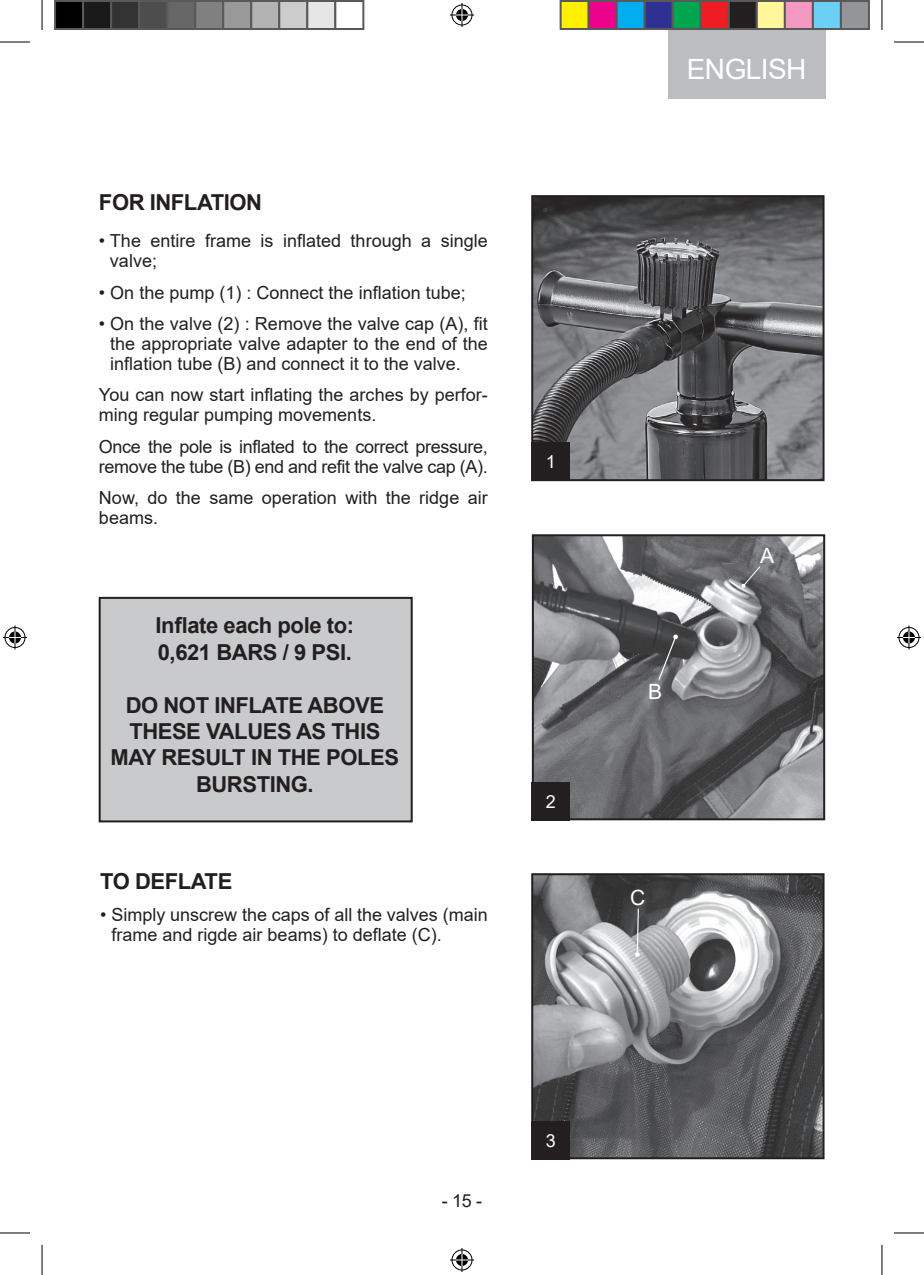
<style>
.page{position:relative;width:924px;height:1275px;background:#fff}
.page>*{position:absolute;margin:0;border:0;box-sizing:border-box;transform-origin:0 0}
.t1{font:28px "Arial";letter-spacing:-.02em;color:#fff}
.t2{font:700 22px/26.4px "Arial";letter-spacing:-.02em;color:#231f20}
.t3{font:21px "Arial";color:#fff}
.t4{font:18px/20px "Arial";color:#231f20}
.t5{font:18px/20px "Arial";letter-spacing:-.02em;color:#231f20}
.t6{font:18px "Arial";color:#fff}
</style>
<div class="page">
<div style="left:100px;top:598px;width:311px;height:223px;background:#c9cacc"></div>
<div style="left:99px;top:597px;width:313px;height:225px;border:2px solid #231f20"></div>
<div style="left:668px;top:14px;width:156px;height:85px;background:#bcbdc0"></div>
<img style="left:534px;top:537px;width:287px;height:280px">
<div style="left:531px;top:534px;width:293px;height:286px;border:2px solid #231f20"></div>
<img style="left:534px;top:876px;width:287px;height:280px">
<div style="left:531px;top:873px;width:293px;height:286px;border:2px solid #231f20"></div>
<div style="left:531px;top:781px;width:38px;height:39px;background:#231f20"></div>
<div style="left:531px;top:1120px;width:38px;height:39px;background:#231f20"></div>
<svg style="left:740px;top:565px;width:21px;height:23px"></svg>
<svg style="left:657px;top:634px;width:21px;height:47px"></svg>
<svg style="left:634px;top:907px;width:5px;height:50px"></svg>
<img style="left:534px;top:198px;width:287px;height:280px">
<div style="left:531px;top:195px;width:293px;height:286px;border:2px solid #231f20"></div>
<div style="left:531px;top:442px;width:38px;height:39px;background:#231f20"></div>
<hr style="left:0;top:42px;width:30px;height:1px;background:#000">
<hr style="left:893px;top:42px;width:30px;height:1px;background:#000">
<hr style="left:0;top:1232px;width:30px;height:1px;background:#000">
<hr style="left:893px;top:1232px;width:30px;height:1px;background:#000">
<hr style="left:42px;top:0;width:1px;height:30px;background:#000">
<hr style="left:42px;top:1245px;width:1px;height:30px;background:#000">
<hr style="left:881px;top:0;width:1px;height:30px;background:#000">
<hr style="left:881px;top:1245px;width:1px;height:30px;background:#000">
<svg style="left:450px;top:3px;width:24px;height:24px"></svg>
<svg style="left:450px;top:1248px;width:24px;height:24px"></svg>
<svg style="left:3px;top:625px;width:24px;height:24px"></svg>
<svg style="left:897px;top:625px;width:23px;height:24px"></svg>
<div style="left:55px;top:1px;width:28px;height:28px;background:#000"></div>
<div style="left:54px;top:0;width:30px;height:30px;border:2px solid #595959"></div>
<div style="left:83px;top:1px;width:28px;height:28px;background:#1a1a1a"></div>
<div style="left:82px;top:0;width:30px;height:30px;border:2px solid #595959"></div>
<div style="left:111px;top:1px;width:28px;height:28px;background:#333"></div>
<div style="left:110px;top:0;width:30px;height:30px;border:2px solid #595959"></div>
<div style="left:139px;top:1px;width:28px;height:28px;background:#4d4d4d"></div>
<div style="left:138px;top:0;width:30px;height:30px;border:2px solid #595959"></div>
<div style="left:167px;top:1px;width:28px;height:28px;background:#666"></div>
<div style="left:166px;top:0;width:30px;height:30px;border:2px solid #595959"></div>
<div style="left:195px;top:1px;width:28px;height:28px;background:#808080"></div>
<div style="left:194px;top:0;width:30px;height:30px;border:2px solid #595959"></div>
<div style="left:223px;top:1px;width:28px;height:28px;background:#999"></div>
<div style="left:222px;top:0;width:30px;height:30px;border:2px solid #595959"></div>
<div style="left:251px;top:1px;width:28px;height:28px;background:#b3b3b3"></div>
<div style="left:250px;top:0;width:30px;height:30px;border:2px solid #595959"></div>
<div style="left:279px;top:1px;width:28px;height:28px;background:#ccc"></div>
<div style="left:278px;top:0;width:30px;height:30px;border:2px solid #595959"></div>
<div style="left:307px;top:1px;width:28px;height:28px;background:#e6e6e6"></div>
<div style="left:306px;top:0;width:30px;height:30px;border:2px solid #595959"></div>
<div style="left:334px;top:0;width:30px;height:30px;border:2px solid #595959"></div>
<div style="left:560px;top:1px;width:28px;height:28px;background:#fff101"></div>
<div style="left:559px;top:0;width:30px;height:30px;border:2px solid #595959"></div>
<div style="left:588px;top:1px;width:28px;height:28px;background:#ed028c"></div>
<div style="left:587px;top:0;width:30px;height:30px;border:2px solid #595959"></div>
<div style="left:616px;top:1px;width:28px;height:28px;background:#00aeef"></div>
<div style="left:615px;top:0;width:30px;height:30px;border:2px solid #595959"></div>
<div style="left:644px;top:1px;width:28px;height:28px;background:#2e3092"></div>
<div style="left:643px;top:0;width:30px;height:30px;border:2px solid #595959"></div>
<div style="left:672px;top:1px;width:28px;height:28px;background:#00a54f"></div>
<div style="left:671px;top:0;width:30px;height:30px;border:2px solid #595959"></div>
<div style="left:700px;top:1px;width:28px;height:28px;background:#ee1d23"></div>
<div style="left:699px;top:0;width:30px;height:30px;border:2px solid #595959"></div>
<div style="left:728px;top:1px;width:28px;height:28px;background:#231f20"></div>
<div style="left:727px;top:0;width:30px;height:30px;border:2px solid #595959"></div>
<div style="left:756px;top:1px;width:28px;height:28px;background:#fff79a"></div>
<div style="left:755px;top:0;width:30px;height:30px;border:2px solid #595959"></div>
<div style="left:784px;top:1px;width:28px;height:28px;background:#f499c2"></div>
<div style="left:783px;top:0;width:30px;height:30px;border:2px solid #595959"></div>
<div style="left:812px;top:1px;width:28px;height:28px;background:#6bcff6"></div>
<div style="left:811px;top:0;width:30px;height:30px;border:2px solid #595959"></div>
<div style="left:840px;top:1px;width:28px;height:28px;background:#939598"></div>
<div style="left:839px;top:0;width:30px;height:30px;border:2px solid #595959"></div>
<p class="t2" style="left:99px;top:190px;width:164px">FOR INFLATION</p>
<p class="t4" style="left:110px;top:231px;width:379px;text-indent:-11px">• The entire frame is inflated through a single valve;</p>
<p class="t4" style="left:99px;top:282px;width:368px">• On the pump (1) : Connect the inflation tube;</p>
<p class="t4" style="left:110px;top:313px;width:379px;text-align:justify;text-indent:-11px">• On the valve (2) : Remove the valve cap (A), fit the appropriate valve adapter to the end of the inflation tube (B) and connect it to the valve.</p>
<p class="t4" style="left:99px;top:385px;width:390px">You can now start inflating the arches by perfor&shy;ming regular pumping movements.</p>
<p class="t5" style="left:99px;top:436px;width:390px">Once the pole is inflated to the correct pressure, remove the tube (B) end and refit the valve cap (A).</p>
<p class="t4" style="left:99px;top:487px;width:390px">Now, do the same operation with the ridge air beams.</p>
<p class="t2" style="left:155px;top:613px;width:200px">Inflate each pole to:<br>0,621 BARS / 9 PSI.</p>
<p class="t2" style="left:111px;top:692px;width:290px;text-align:center">DO NOT INFLATE ABOVE<br>THESE VALUES AS THIS<br>MAY RESULT IN THE POLES<br>BURSTING.</p>
<p class="t2" style="left:100px;top:869px;width:134px">TO DEFLATE</p>
<p class="t4" style="left:111px;top:904px;width:377px;text-indent:-11px">• Simply unscrew the caps of all the valves (main frame and rigde air beams) to deflate (C).</p>
<p class="t6" style="left:545px;top:450px;width:12px">1</p>
<p class="t6" style="left:545px;top:789px;width:12px">2</p>
<p class="t4" style="left:441px;top:1191px;width:42px">- 15 -</p>
<p class="t6" style="left:545px;top:1128px;width:12px">3</p>
<h1 class="t1" style="left:686px;top:50px;width:121px">ENGLISH</h1>
<p class="t3" style="left:647px;top:677px;width:16px">B</p>
<p class="t3" style="left:629px;top:883px;width:17px">C</p>
<p class="t3" style="left:760px;top:541px;width:16px">A</p>
</div>
